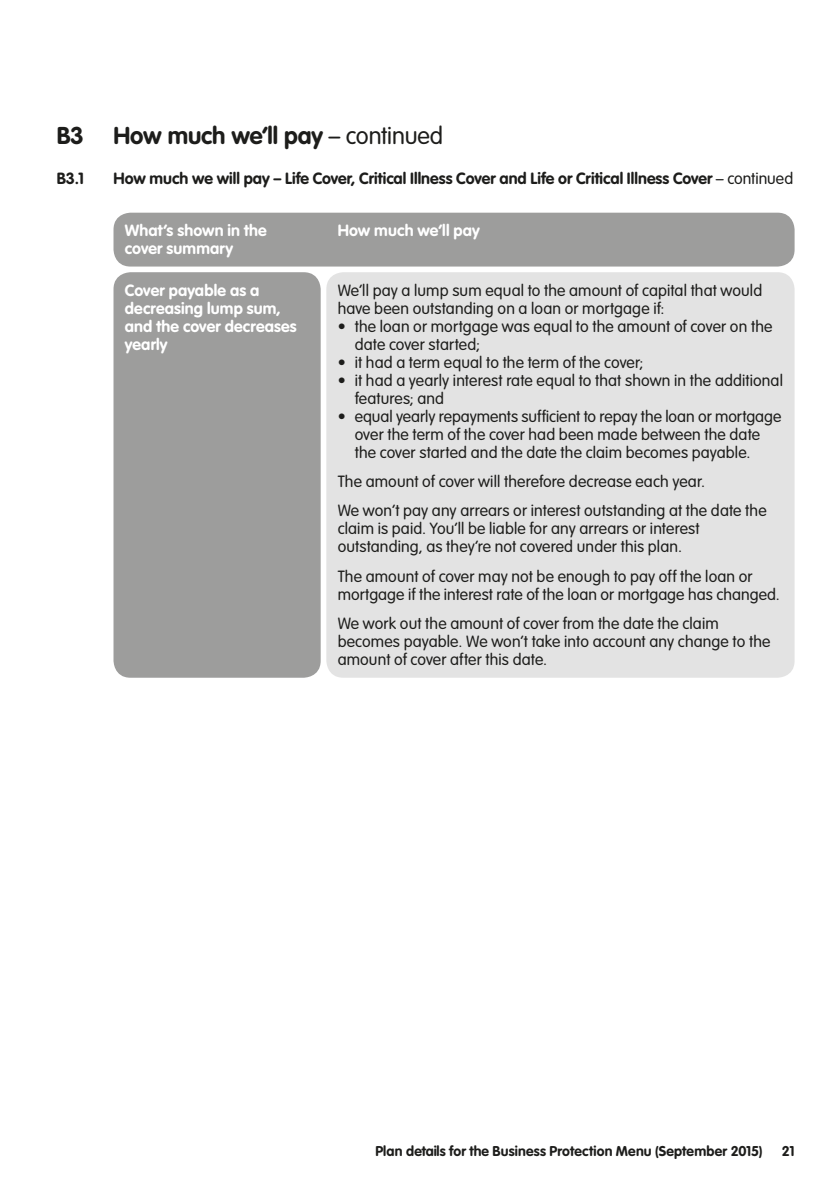
<style>
.page{position:relative;width:840px;height:1191px;background:#fff}
.page>*{position:absolute;margin:0;border:0;box-sizing:border-box;transform-origin:0 0}
.t1{font:700 24px "VAG Rounded LT";letter-spacing:-.01em;color:#1d1d1b}
.t2{font:300 16px/18px "VAG Rounded LT";letter-spacing:.01em;color:#1d1d1b}
.t3{font:700 16px/18px "VAG Rounded LT";letter-spacing:.01em;color:#fff}
.t4{font:700 16px "VAG Rounded LT";color:#1d1d1b}
.t5{font:700 14px "VAG Rounded LT";letter-spacing:.01em;color:#1d1d1b}
.s1{font-weight:300}
</style>
<div class="page">
<div style="left:113px;top:213px;width:681px;height:53px;background:#9d9d9c;border-radius:17px"></div>
<div style="left:326px;top:272px;width:468px;height:405px;background:#e3e3e3;border-radius:17px"></div>
<div style="left:113px;top:272px;width:207px;height:405px;background:#9d9d9c;border-radius:17px"></div>
<h1 class="t1" style="left:57px;top:122px;width:387px">B3 How much we’ll pay <span class="s1">– continued</span></h1>
<p class="t4" style="left:57px;top:169px;width:29px">B3.1</p>
<p class="t4" style="left:113px;top:169px;width:680px">How much we will pay – Life Cover, Critical Illness Cover and Life or Critical Illness Cover <span class="s1">– continued</span></p>
<p class="t3" style="left:125px;top:222px;width:143px">What’s shown in the cover summary</p>
<p class="t3" style="left:337px;top:222px;width:143px">How much we’ll pay</p>
<p class="t3" style="left:125px;top:281px;width:173px">Cover payable as a decreasing lump sum, and the cover decreases yearly</p>
<p class="t2" style="left:337px;top:282px;width:426px">We’ll pay a lump sum equal to the amount of capital that would have been outstanding on a loan or mortgage if:</p>
<p class="t2" style="left:354px;top:318px;width:419px;text-indent:-17px">• the loan or mortgage was equal to the amount of cover on the date cover started;</p>
<p class="t2" style="left:337px;top:354px;width:307px">• it had a term equal to the term of the cover;</p>
<p class="t2" style="left:354px;top:372px;width:429px;text-indent:-17px">• it had a yearly interest rate equal to that shown in the additional features; and</p>
<p class="t2" style="left:354px;top:408px;width:428px;text-indent:-17px">• equal yearly repayments sufficient to repay the loan or mortgage over the term of the cover had been made between the date the cover started and the date the claim becomes payable.</p>
<p class="t2" style="left:337px;top:467px;width:430px;line-height:29.4px">The amount of cover will therefore decrease each year.<br>We won’t pay any arrears or interest outstanding at the date the</p>
<p class="t2" style="left:337px;top:520px;width:363px">claim is paid. You’ll be liable for any arrears or interest outstanding, as they’re not covered under this plan.</p>
<p class="t2" style="left:337px;top:568px;width:443px">The amount of cover may not be enough to pay off the loan or mortgage if the interest rate of the loan or mortgage has changed.</p>
<p class="t2" style="left:337px;top:615px;width:434px">We work out the amount of cover from the date the claim becomes payable. We won’t take into account any change to the amount of cover after this date.</p>
<p class="t5" style="left:375px;top:1143px;width:388px">Plan details for the Business Protection Menu (September 2015)</p>
<p class="t5" style="left:781px;top:1143px;width:14px">21</p>
</div>
